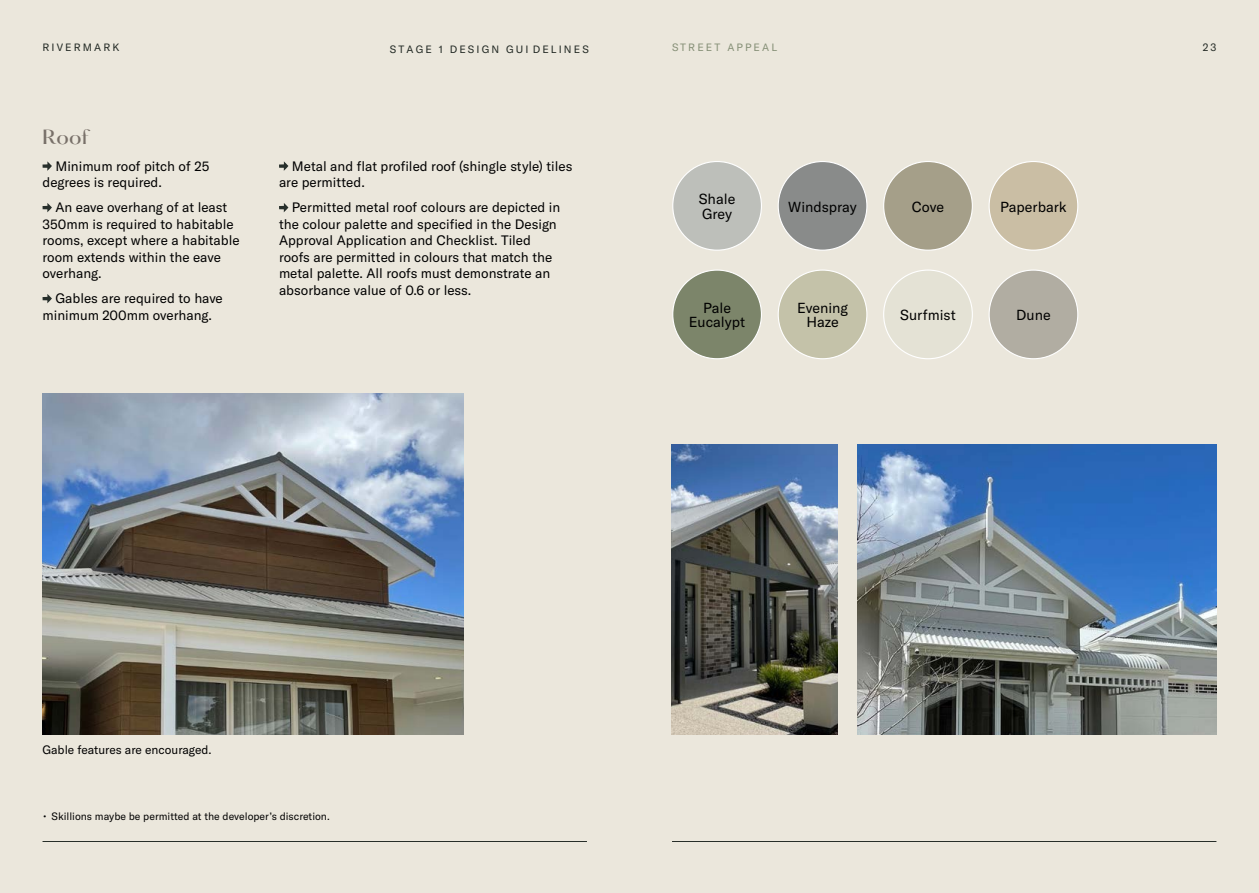
<style>
.page{position:relative;width:1259px;height:893px;background:#ebe7dc}
.page>*{position:absolute;margin:0;border:0;box-sizing:border-box;transform-origin:0 0}
.t1{font:500 18px "Hatton";color:#787069}
.t2{font:14.4px/14.4px "GT America";color:#000;text-align:center}
.t3{font:13.5px/16.5px "GT America";color:#000}
.t4{font:12px "GT America";color:#000}
.t5{font:10.5px "GT America";color:#000}
.t6{font:10.5px "GT America";letter-spacing:.2em;color:#272f2b}
.t7{font:10.5px "GT America";letter-spacing:.2em;color:#929f8b}
</style>
<div class="page">
<svg style="left:43px;top:161px;width:9px;height:10px"></svg>
<svg style="left:43px;top:203px;width:9px;height:9px"></svg>
<svg style="left:43px;top:294px;width:9px;height:9px"></svg>
<svg style="left:279px;top:161px;width:9px;height:10px"></svg>
<svg style="left:279px;top:203px;width:9px;height:9px"></svg>
<img style="left:43px;top:393px;width:420px;height:342px">
<img style="left:672px;top:445px;width:166px;height:290px">
<div style="left:883px;top:162px;width:89px;height:88px;background:#a59f89;border-radius:50%"></div>
<div style="left:673px;top:162px;width:88px;height:88px;background:#bdbfba;border-radius:50%"></div>
<div style="left:778px;top:162px;width:89px;height:88px;background:#898b8a;border-radius:50%"></div>
<div style="left:989px;top:270px;width:88px;height:89px;background:#b1ada2;border-radius:50%"></div>
<div style="left:989px;top:162px;width:88px;height:88px;background:#cabea4;border-radius:50%"></div>
<div style="left:673px;top:270px;width:88px;height:89px;background:#7c856a;border-radius:50%"></div>
<div style="left:778px;top:270px;width:89px;height:89px;background:#c4c2a9;border-radius:50%"></div>
<div style="left:883px;top:270px;width:89px;height:89px;background:#e4e2d5;border-radius:50%"></div>
<img style="left:857px;top:445px;width:359px;height:290px">
<p class="t6" style="left:43px;top:41px;width:78px">RIVERMARK</p>
<p class="t6" style="left:390px;top:43px;width:200px">STAGE 1 DESIGN GUI DELINES</p>
<p class="t7" style="left:672px;top:41px;width:74px">Stree t Appeal</p>
<p class="t6" style="left:1202px;top:41px;width:15px">23</p>
<h1 class="t1" style="left:43px;top:127px;width:47px">Roof</h1>
<p class="t3" style="left:43px;top:158px;width:168px;text-indent:13px">Minimum roof pitch of 25 degrees is required.</p>
<p class="t3" style="left:43px;top:199px;width:199px;text-indent:13px">An eave overhang of at least<br>350mm is required to habitable rooms, except where a habitable room extends within the eave overhang.</p>
<p class="t3" style="left:43px;top:290px;width:182px;text-indent:13px">Gables are required to have minimum 200mm overhang.</p>
<p class="t3" style="left:279px;top:158px;width:295px;text-indent:13px">Metal and flat profiled roof (shingle style) tiles are permitted.</p>
<p class="t3" style="left:279px;top:199px;width:283px;text-indent:13px">Permitted metal roof colours are depicted in the colour palette and specified in the Design Approval Application and Checklist. Tiled roofs are permitted in colours that match the metal palette. All roofs must demonstrate an absorbance value of 0.6 or less.</p>
<p class="t2" style="left:699px;top:192px;width:38px;text-align:left">Shale<br>Grey</p>
<p class="t2" style="left:788px;top:199px;width:70px">Windspray</p>
<p class="t2" style="left:912px;top:199px;width:34px">Cove</p>
<p class="t2" style="left:689px;top:301px;width:58px">Pale<br>Eucalypt</p>
<p class="t2" style="left:797px;top:301px;width:53px">Evening<br>Haze</p>
<p class="t2" style="left:900px;top:308px;width:57px">Surfmist</p>
<p class="t2" style="left:1000px;top:199px;width:68px">Paperbark</p>
<p class="t2" style="left:1016px;top:308px;width:36px">Dune</p>
<p class="t4" style="left:43px;top:743px;width:171px">Gable features are encouraged.</p>
<p class="t5" style="left:43px;top:810px;width:288px">• Skillions maybe be permitted at the developer’s discretion.</p>
</div>
